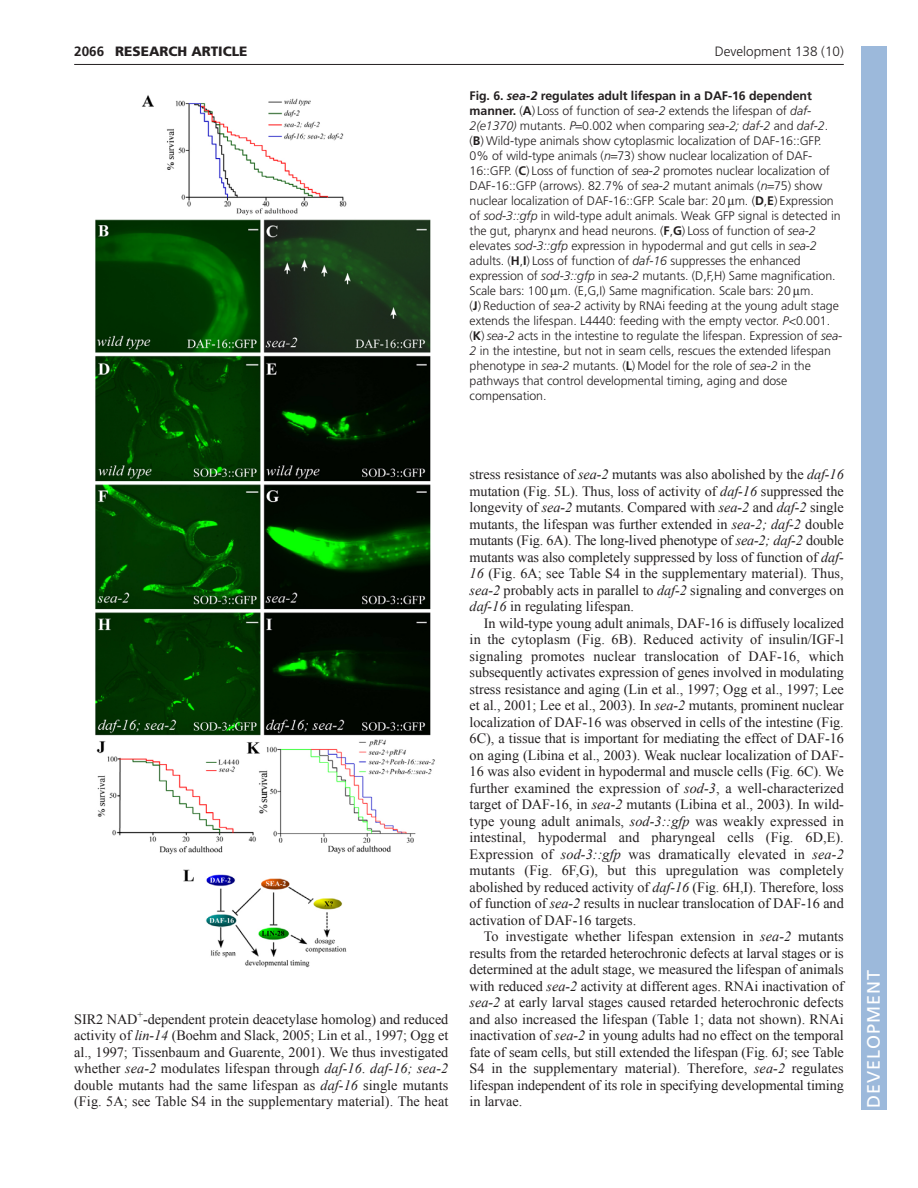
<style>
.page{position:relative;width:918px;height:1188px;background:#fff}
.page>*{position:absolute;margin:0;border:0;box-sizing:border-box;transform-origin:0 0}
.t1{font:18px "Frutiger LT Std";letter-spacing:.055em;color:#fff}
.t2{font:14.25px/16.5px "Times New Roman";letter-spacing:-.005em;color:#231f20;text-align:justify}
.t3{font:300 13.5px "Frutiger LT Std";color:#231f20}
.t4{font:900 13.5px "Frutiger LT Std";color:#231f20}
.t5{font:700 13.5px "Frutiger LT Std";color:#231f20}
.t6{font:300 12.3px/15px "Frutiger LT Std";letter-spacing:-.005em;color:#231f20}
.s1{font-weight:700}
.s2{font-weight:700;font-style:italic}
.s3{font-style:italic}
</style>
<div class="page">
<hr style="left:74px;top:64px;width:770px;height:1px;background:#231f20">
<img style="left:95px;top:95px;width:340px;height:873px">
<div style="left:861px;top:46px;width:25px;height:1064px;background:#9cb9db"></div>
<p class="t5" style="left:74px;top:46px;width:32px">2066</p>
<p class="t4" style="left:115px;top:46px;width:134px">RESEARCH ARTICLE</p>
<p class="t3" style="left:715px;top:46px;width:131px">Development 138 (10)</p>
<p class="t6" style="left:470px;top:89px;width:374px"><span class="s1">Fig. 6.</span> <span class="s2">sea-2</span> <span class="s1">regulates adult lifespan in a DAF-16 dependent manner.</span> (<span class="s1">A</span>) Loss of function of <span class="s3">sea-2</span> extends the lifespan of <span class="s3">daf-2(e1370)</span> mutants. <span class="s3">P</span> 0.002 when comparing <span class="s3">sea-2; daf-2</span> and <span class="s3">daf-2</span>. (<span class="s1">B</span>) Wild-type animals show cytoplasmic localization of DAF-16::GFP.<br>0% of wild-type animals (<span class="s3">n</span> 73) show nuclear localization of DAF-16::GFP. (<span class="s1">C</span>) Loss of function of <span class="s3">sea-2</span> promotes nuclear localization of DAF-16::GFP (arrows). 82.7% of <span class="s3">sea-2</span> mutant animals (<span class="s3">n</span> 75) show nuclear localization of DAF-16::GFP. Scale bar: 20 m. (<span class="s1">D</span>,<span class="s1">E</span>) Expression of <span class="s3">sod-3::gfp</span> in wild-type adult animals. Weak GFP signal is detected in the gut, pharynx and head neurons. (<span class="s1">F</span>,<span class="s1">G</span>) Loss of function of <span class="s3">sea-2 </span>elevates <span class="s3">sod-3::gfp</span> expression in hypodermal and gut cells in <span class="s3">sea-2 </span>adults. (<span class="s1">H</span>,<span class="s1">I</span>) Loss of function of <span class="s3">daf-16</span> suppresses the enhanced expression of <span class="s3">sod-3::gfp</span> in <span class="s3">sea-2</span> mutants. (D,F,H) Same magnification.<br>Scale bars: 100 m. (E,G,I) Same magnification. Scale bars: 20 m.<br>(<span class="s1">J</span>) Reduction of <span class="s3">sea-2</span> activity by RNAi feeding at the young adult stage extends the lifespan. L4440: feeding with the empty vector. <span class="s3">P</span>&lt;0.001. (<span class="s1">K</span>) <span class="s3">sea-2</span> acts in the intestine to regulate the lifespan. Expression of <span class="s3">sea-2</span> in the intestine, but not in seam cells, rescues the extended lifespan phenotype in <span class="s3">sea-2</span> mutants. (<span class="s1">L</span>) Model for the role of <span class="s3">sea-2</span> in the pathways that control developmental timing, aging and dose compensation.</p>
<p class="t2" style="left:74px;top:1011px;width:376px">SIR2 NAD<sup>+</sup>-dependent protein deacetylase homolog) and reduced activity of <span class="s3">lin-14</span> (Boehm and Slack, 2005; Lin et al., 1997; Ogg et al., 1997; Tissenbaum and Guarente, 2001). We thus investigated whether <span class="s3">sea-2</span> modulates lifespan through <span class="s3">daf-16</span>. <span class="s3">daf-16; sea-2 </span>double mutants had the same lifespan as <span class="s3">daf-16</span> single mutants (Fig. 5A; see Table S4 in the supplementary material). The heat</p>
<p class="t2" style="left:470px;top:466px;width:376px">stress resistance of <span class="s3">sea-2</span> mutants was also abolished by the <span class="s3">daf-16 </span>mutation (Fig. 5L). Thus, loss of activity of <span class="s3">daf-16</span> suppressed the longevity of <span class="s3">sea-2</span> mutants. Compared with <span class="s3">sea-2</span> and <span class="s3">daf-2</span> single mutants, the lifespan was further extended in <span class="s3">sea-2; daf-2</span> double mutants (Fig. 6A). The long-lived phenotype of <span class="s3">sea-2; daf-2</span> double mutants was also completely suppressed by loss of function of <span class="s3">daf-16</span> (Fig. 6A; see Table S4 in the supplementary material). Thus, <span class="s3">sea-2</span> probably acts in parallel to <span class="s3">daf-2</span> signaling and converges on <span class="s3">daf-16</span> in regulating lifespan.</p>
<p class="t2" style="left:470px;top:615px;width:376px;text-indent:14px">In wild-type young adult animals, DAF-16 is diffusely localized in the cytoplasm (Fig. 6B). Reduced activity of insulin/IGF-l signaling promotes nuclear translocation of DAF-16, which subsequently activates expression of genes involved in modulating stress resistance and aging (Lin et al., 1997; Ogg et al., 1997; Lee et al., 2001; Lee et al., 2003). In <span class="s3">sea-2</span> mutants, prominent nuclear localization of DAF-16 was observed in cells of the intestine (Fig.<br>6C), a tissue that is important for mediating the effect of DAF-16 on aging (Libina et al., 2003). Weak nuclear localization of DAF-16 was also evident in hypodermal and muscle cells (Fig. 6C). We further examined the expression of <span class="s3">sod-3</span>, a well-characterized target of DAF-16, in <span class="s3">sea-2</span> mutants (Libina et al., 2003). In wild&shy;type young adult animals, <span class="s3">sod-3::gfp</span> was weakly expressed in intestinal, hypodermal and pharyngeal cells (Fig. 6D,E).<br>Expression of <span class="s3">sod-3::gfp</span> was dramatically elevated in <span class="s3">sea-2 </span>mutants (Fig. 6F,G), but this upregulation was completely abolished by reduced activity of <span class="s3">daf-16</span> (Fig. 6H,I). Therefore, loss of function of <span class="s3">sea-2</span> results in nuclear translocation of DAF-16 and activation of DAF-16 targets.</p>
<p class="t2" style="left:470px;top:928px;width:376px;text-indent:14px">To investigate whether lifespan extension in <span class="s3">sea-2</span> mutants results from the retarded heterochronic defects at larval stages or is determined at the adult stage, we measured the lifespan of animals with reduced <span class="s3">sea-2</span> activity at different ages. RNAi inactivation of <span class="s3">sea-2</span> at early larval stages caused retarded heterochronic defects and also increased the lifespan (Table 1; data not shown). RNAi inactivation of <span class="s3">sea-2</span> in young adults had no effect on the temporal fate of seam cells, but still extended the lifespan (Fig. 6J; see Table S4 in the supplementary material). Therefore, <span class="s3">sea-2</span> regulates lifespan independent of its role in specifying developmental timing in larvae.</p>
<p class="t1" style="left:863px;top:1108px;width:140px;rotate:-90deg">DEVELOPMENT</p>
</div>
